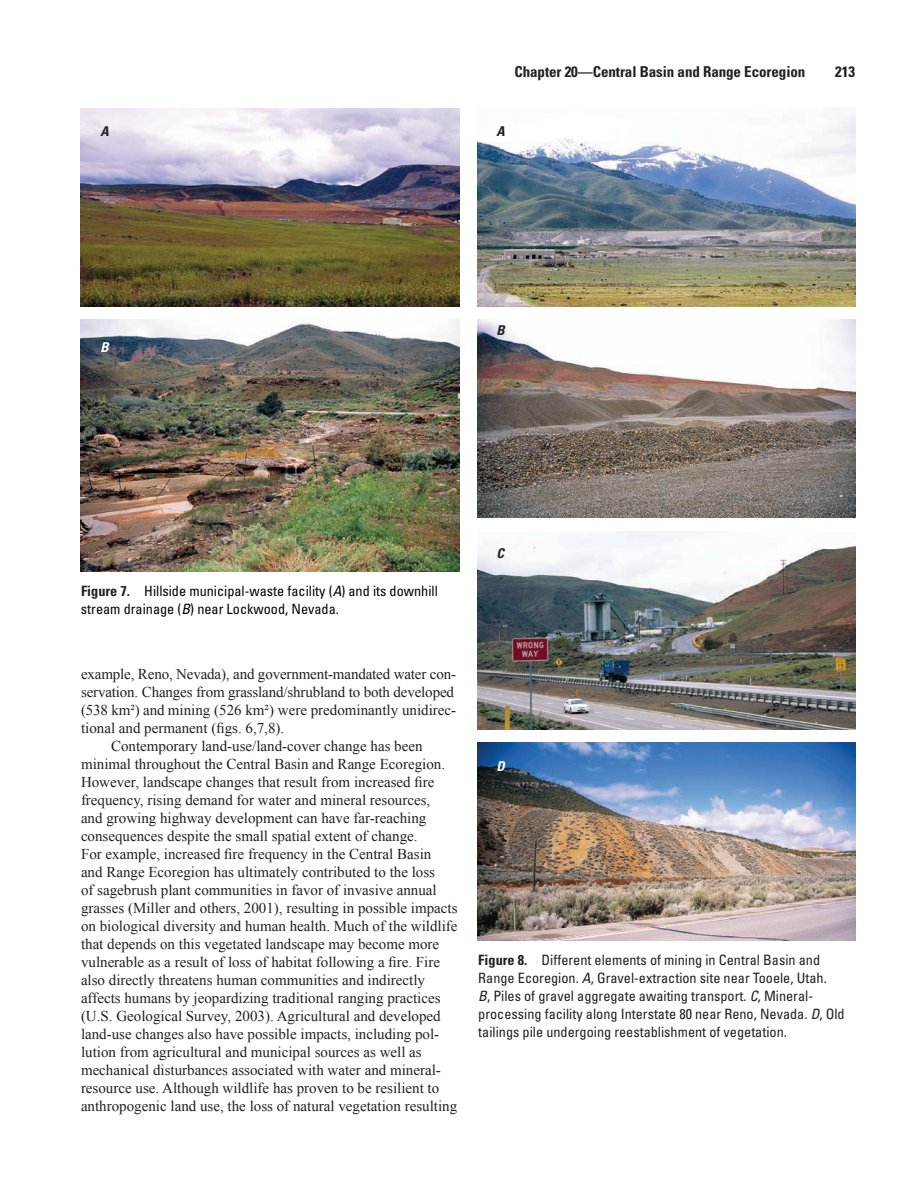
<style>
.page{position:relative;width:918px;height:1188px;background:#fff}
.page>*{position:absolute;margin:0;border:0;box-sizing:border-box;transform-origin:0 0}
.t1{font:15px "Times New Roman";color:#231f20}
.t2{font:700 condensed 15px "Univers";letter-spacing:-.005em;color:#231f20}
.t3{font:condensed 14.25px/18px "Univers";color:#231f20}
.t4{font:condensed 14.25px/18px "Univers";color:#040503}
.t5{font:italic 700 condensed 13.5px "Univers";color:#231f20}
.t6{font:italic 700 condensed 13.5px "Univers";color:#fff}
.s1{font-weight:700;color:#231f20}
.s2{font-style:italic}
.s3{font-weight:700}
</style>
<div class="page">
<img style="left:81px;top:108px;width:378px;height:198px">
<img style="left:81px;top:320px;width:378px;height:251px">
<img style="left:477px;top:109px;width:378px;height:197px">
<img style="left:477px;top:320px;width:378px;height:198px">
<img style="left:477px;top:531px;width:378px;height:198px">
<img style="left:477px;top:743px;width:378px;height:198px">
<p class="t5" style="left:100px;top:123px;width:10px">A</p>
<p class="t6" style="left:100px;top:339px;width:10px">B</p>
<p class="t2" style="left:514px;top:62px;width:292px">Chapter 20—Central Basin and Range Ecoregion</p>
<p class="t2" style="left:835px;top:62px;width:21px">213</p>
<p class="t5" style="left:496px;top:123px;width:10px">A</p>
<p class="t5" style="left:496px;top:322px;width:10px">B</p>
<p class="t4" style="left:81px;top:581px;width:358px"><span class="s1">Figure 7.</span> Hillside municipal-waste facility (<span class="s2">A</span>) and its downhill stream drainage (<span class="s2">B</span>) near Lockwood, Nevada.</p>
<p class="t1" style="left:81px;top:664px;width:377px">example, Reno, Nevada), and government-mandated water con-</p>
<p class="t1" style="left:81px;top:682px;width:375px">servation. Changes from grassland/shrubland to both developed</p>
<p class="t1" style="left:81px;top:700px;width:377px">(538 km²) and mining (526 km²) were predominantly unidirec-</p>
<p class="t1" style="left:81px;top:718px;width:205px">tional and permanent (figs. 6,7,8).</p>
<p class="t1" style="left:111px;top:736px;width:313px">Contemporary land-use/land-cover change has been</p>
<p class="t1" style="left:81px;top:754px;width:366px">minimal throughout the Central Basin and Range Ecoregion.</p>
<p class="t1" style="left:81px;top:772px;width:355px">However, landscape changes that result from increased fire</p>
<p class="t1" style="left:81px;top:790px;width:351px">frequency, rising demand for water and mineral resources,</p>
<p class="t1" style="left:81px;top:808px;width:347px">and growing highway development can have far-reaching</p>
<p class="t1" style="left:81px;top:826px;width:338px">consequences despite the small spatial extent of change.</p>
<p class="t1" style="left:81px;top:844px;width:352px">For example, increased fire frequency in the Central Basin</p>
<p class="t1" style="left:81px;top:862px;width:356px">and Range Ecoregion has ultimately contributed to the loss</p>
<p class="t1" style="left:81px;top:880px;width:357px">of sagebrush plant communities in favor of invasive annual</p>
<p class="t1" style="left:81px;top:898px;width:378px">grasses (Miller and others, 2001), resulting in possible impacts</p>
<p class="t1" style="left:81px;top:916px;width:378px">on biological diversity and human health. Much of the wildlife</p>
<p class="t1" style="left:81px;top:934px;width:360px">that depends on this vegetated landscape may become more</p>
<p class="t1" style="left:81px;top:952px;width:361px">vulnerable as a result of loss of habitat following a fire. Fire</p>
<p class="t1" style="left:81px;top:970px;width:346px">also directly threatens human communities and indirectly</p>
<p class="t1" style="left:81px;top:988px;width:361px">affects humans by jeopardizing traditional ranging practices</p>
<p class="t1" style="left:81px;top:1006px;width:361px">(U.S. Geological Survey, 2003). Agricultural and developed</p>
<p class="t1" style="left:81px;top:1024px;width:360px">land-use changes also have possible impacts, including pol-</p>
<p class="t1" style="left:81px;top:1042px;width:342px">lution from agricultural and municipal sources as well as</p>
<p class="t1" style="left:81px;top:1060px;width:361px">mechanical disturbances associated with water and mineral-</p>
<p class="t1" style="left:81px;top:1078px;width:360px">resource use. Although wildlife has proven to be resilient to</p>
<p class="t1" style="left:81px;top:1096px;width:378px">anthropogenic land use, the loss of natural vegetation resulting</p>
<p class="t5" style="left:496px;top:545px;width:9px">C</p>
<p class="t6" style="left:496px;top:758px;width:10px">D</p>
<p class="t3" style="left:478px;top:950px;width:368px"><span class="s3">Figure 8.</span> Different elements of mining in Central Basin and Range Ecoregion. <span class="s2">A</span>, Gravel-extraction site near Tooele, Utah.<br><span class="s2">B</span>, Piles of gravel aggregate awaiting transport. <span class="s2">C</span>, Mineral&shy;processing facility along Interstate 80 near Reno, Nevada. <span class="s2">D</span>, Old tailings pile undergoing reestablishment of vegetation.</p>
</div>
